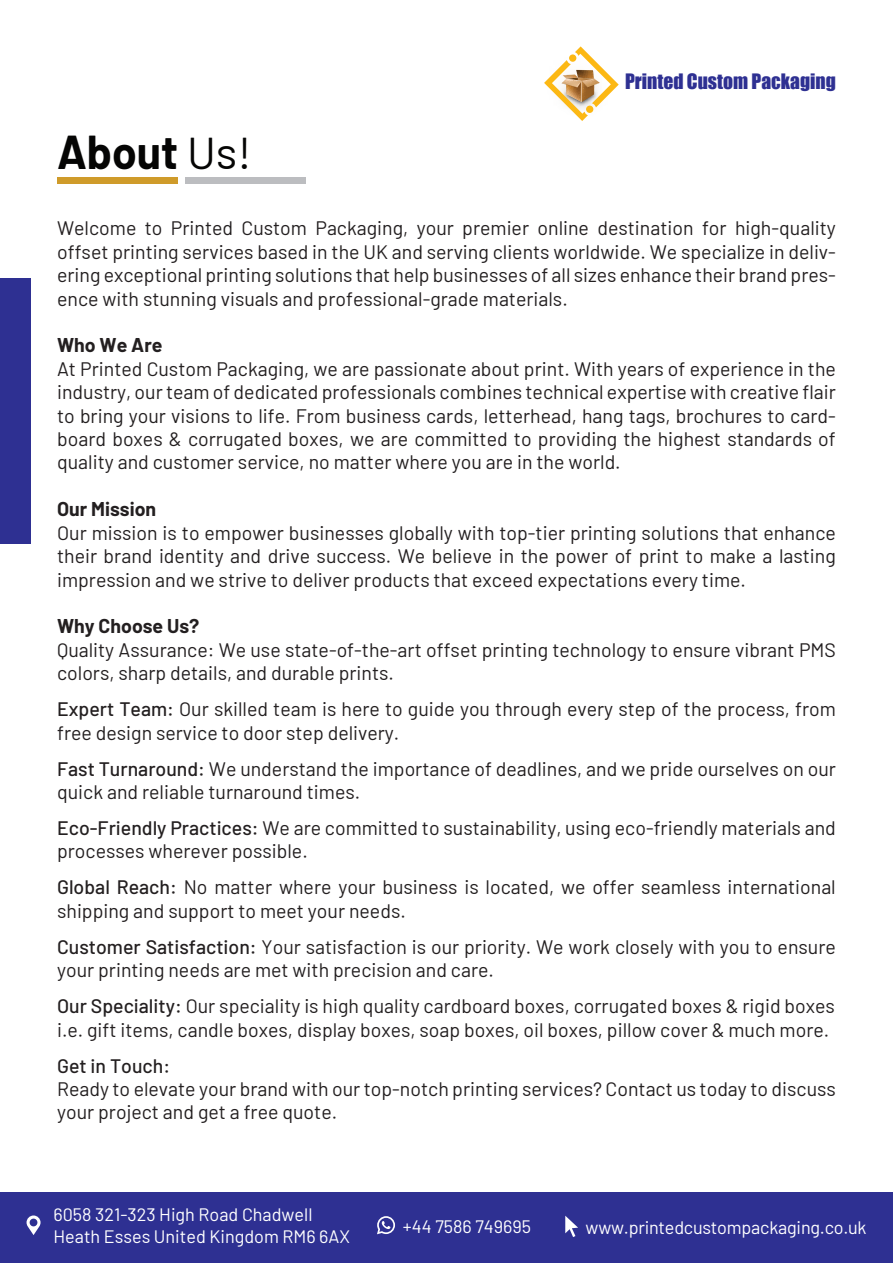
<style>
.page{position:relative;width:893px;height:1263px;background:#fff}
.page>*{position:absolute;margin:0;border:0;box-sizing:border-box;transform-origin:0 0}
.t1{font:700 46.5px "Barlow";color:#050504;scale:.96 1}
.t2{font:19.5px/23.4px "Barlow";color:#231f20}
.t3{font:700 19.5px "Barlow";color:#231f20}
.t4{font:19.5px "Impact";color:#2e3092}
.t5{font:500 19.5px "Barlow";color:#231f20}
.t6{font:18px/21.6px "Barlow";color:#fff}
.s1{font-weight:400;font-size:44.55px}
.s2{font-weight:500}
</style>
<div class="page">
<div style="left:0;top:278px;width:30px;height:266px;background:#2e3092"></div>
<div style="left:57px;top:177px;width:120px;height:6px;background:#cf9b2a"></div>
<div style="left:186px;top:177px;width:120px;height:6px;background:#bcbdc0"></div>
<div style="left:0;top:1193px;width:893px;height:70px;background:#2e3092"></div>
<svg style="left:27px;top:1215px;width:14px;height:20px"></svg>
<svg style="left:565px;top:1216px;width:13px;height:21px"></svg>
<svg style="left:377px;top:1216px;width:18px;height:18px"></svg>
<svg style="left:544px;top:46px;width:75px;height:75px"></svg>
<div style="left:569px;top:54px;width:7px;height:8px;background:#fcb814;border-radius:50%"></div>
<div style="left:586px;top:106px;width:7px;height:7px;background:#fcb814;border-radius:50%"></div>
<h1 class="t1" style="left:57px;top:118px;width:204px">About <span class="s1">Us!</span></h1>
<p class="t4" style="left:625px;top:66px;width:212px">Printed Custom Packaging</p>
<p class="t2" style="left:57px;top:215px;width:780px;text-align:justify">Welcome to Printed Custom Packaging, your premier online destination for high-quality offset printing services based in the UK and serving clients worldwide. We specialize in deliv&shy;ering exceptional printing solutions that help businesses of all sizes enhance their brand pres&shy;ence with stunning visuals and professional-grade materials.</p>
<p class="t3" style="left:57px;top:331px;width:107px">Who We Are</p>
<p class="t2" style="left:57px;top:356px;width:780px;text-align:justify">At Printed Custom Packaging, we are passionate about print. With years of experience in the industry, our team of dedicated professionals combines technical expertise with creative flair to bring your visions to life. From business cards, letterhead, hang tags, brochures to card&shy;board boxes &amp; corrugated boxes, we are committed to providing the highest standards of quality and customer service, no matter where you are in the world.</p>
<p class="t3" style="left:57px;top:495px;width:101px">Our Mission</p>
<p class="t2" style="left:57px;top:519px;width:780px;text-align:justify">Our mission is to empower businesses globally with top-tier printing solutions that enhance their brand identity and drive success. We believe in the power of print to make a lasting impression and we strive to deliver products that exceed expectations every time.</p>
<p class="t3" style="left:57px;top:612px;width:144px">Why Choose Us?</p>
<p class="t2" style="left:57px;top:636px;width:780px">Quality Assurance: We use state-of-the-art offset printing technology to ensure vibrant PMS colors, sharp details, and durable prints.</p>
<p class="t2" style="left:57px;top:696px;width:780px"><span class="s2">Expert Team:</span> Our skilled team is here to guide you through every step of the process, from free design service to door step delivery.</p>
<p class="t2" style="left:57px;top:755px;width:780px"><span class="s2">Fast Turnaround:</span> We understand the importance of deadlines, and we pride ourselves on our quick and reliable turnaround times.</p>
<p class="t2" style="left:57px;top:815px;width:780px"><span class="s2">Eco-Friendly Practices:</span> We are committed to sustainability, using eco-friendly materials and processes wherever possible.</p>
<p class="t2" style="left:57px;top:874px;width:780px"><span class="s2">Global Reach:</span> No matter where your business is located, we offer seamless international shipping and support to meet your needs.</p>
<p class="t2" style="left:57px;top:933px;width:780px"><span class="s2">Customer Satisfaction:</span> Your satisfaction is our priority. We work closely with you to ensure your printing needs are met with precision and care.</p>
<p class="t2" style="left:57px;top:993px;width:779px"><span class="s2">Our Speciality:</span> Our speciality is high quality cardboard boxes, corrugated boxes &amp; rigid boxes i.e. gift items, candle boxes, display boxes, soap boxes, oil boxes, pillow cover &amp; much more.</p>
<p class="t5" style="left:57px;top:1051px;width:115px">Get in Touch:</p>
<p class="t2" style="left:57px;top:1076px;width:780px">Ready to elevate your brand with our top-notch printing services? Contact us today to discuss your project and get a free quote.</p>
<p class="t6" style="left:53px;top:1202px;width:298px">6058 321-323 High Road Chadwell<br>Heath Esses United Kingdom RM6 6AX</p>
<p class="t6" style="left:403px;top:1214px;width:130px">+44 7586 749695</p>
<p class="t6" style="left:586px;top:1215px;width:283px">www.printedcustompackaging.co.uk</p>
</div>
